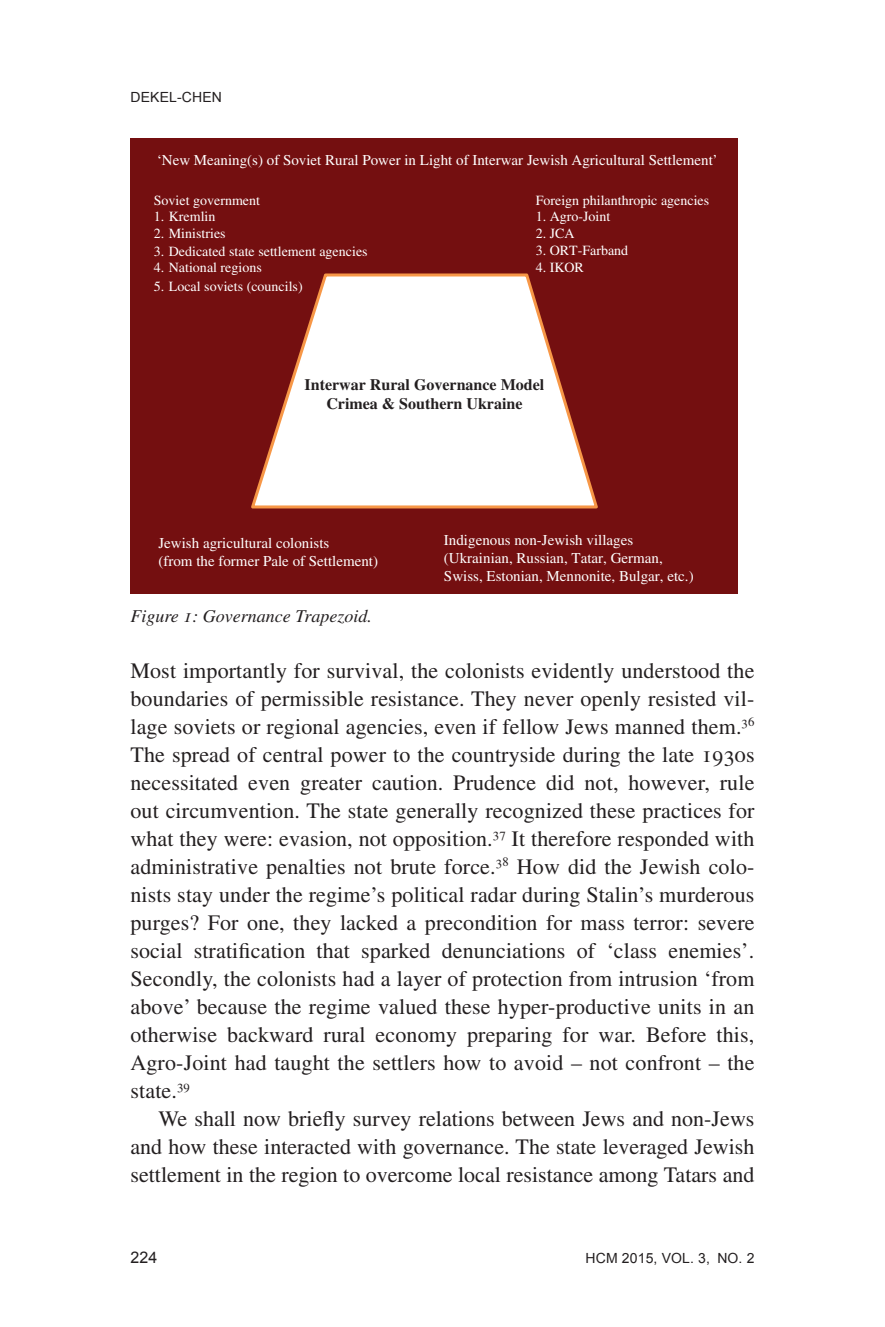
<style>
.page{position:relative;width:885px;height:1327px;background:#fff}
.page>*{position:absolute;margin:0;border:0;box-sizing:border-box;transform-origin:0 0}
.t1{font:22px/28px "Times";letter-spacing:.005em;color:#231f20;text-align:justify}
.t2{font:italic 18px "Times";color:#231f20}
.t3{font:700 16px/19.2px "Times";color:#231f20;text-align:center}
.t4{font:16px "Arial";color:#231f20}
.t5{font:15px/18px "Times";color:#fff}
.t6{font:14px "Times";color:#fff}
.t7{font:14px "Arial";letter-spacing:.01em;color:#231f20}
.s1{font-family:"Times Italic Os F";font-style:normal}
.s2{font-family:"Times Roman SC"}
</style>
<div class="page">
<div style="left:130px;top:138px;width:607px;height:455px;background:#740f10"></div>
<svg style="left:251px;top:273px;width:347px;height:236px"></svg>
<p class="t7" style="left:130px;top:88px;width:72px">DEKEL-CHEN</p>
<p class="t5" style="left:157px;top:151px;width:562px">‘New Meaning(s) of Soviet Rural Power in Light of Interwar Jewish Agricultural Settlement’</p>
<p class="t6" style="left:535px;top:192px;width:175px">Foreign philanthropic agencies</p>
<p class="t6" style="left:154px;top:209px;width:63px">1. Kremlin</p>
<p class="t6" style="left:535px;top:209px;width:76px">1. Agro-Joint</p>
<p class="t6" style="left:535px;top:225px;width:40px">2. JCA</p>
<p class="t6" style="left:535px;top:242px;width:94px">3. ORT-Farband</p>
<p class="t6" style="left:535px;top:259px;width:50px">4. IKOR</p>
<p class="t6" style="left:154px;top:192px;width:108px">Soviet government</p>
<p class="t6" style="left:154px;top:226px;width:73px">2. Ministries</p>
<p class="t6" style="left:154px;top:243px;width:215px">3. Dedicated state settlement agencies</p>
<p class="t6" style="left:154px;top:259px;width:109px">4. National regions</p>
<p class="t6" style="left:154px;top:278px;width:150px">5. Local soviets (councils)</p>
<p class="t3" style="left:304px;top:374px;width:241px">Interwar Rural Governance Model<br>Crimea &amp; Southern Ukraine</p>
<p class="t5" style="left:158px;top:534px;width:221px">Jewish agricultural colonists<br>(from the former Pale of Settlement)</p>
<p class="t5" style="left:444px;top:530px;width:251px">Indigenous non-Jewish villages (Ukrainian, Russian, Tatar, German,<br>Swiss, Estonian, Mennonite, Bulgar, etc.)</p>
<p class="t2" style="left:130px;top:606px;width:243px">Figure <span class="s1">1</span>: Governance Trapezoid.</p>
<p class="t1" style="left:130px;top:656px;width:625px">Most importantly for survival, the colonists evidently understood the boundaries of permissible resistance. They never openly resisted vil&shy;lage soviets or regional agencies, even if fellow Jews manned them.<sup>36<br></sup>The spread of central power to the countryside during the late <span class="s2">1930</span>s necessitated even greater caution. Prudence did not, however, rule out circumvention. The state generally recognized these practices for what they were: evasion, not opposition.<sup>37</sup> It therefore responded with administrative penalties not brute force.<sup>38</sup> How did the Jewish colo&shy;nists stay under the regime’s political radar during Stalin’s murderous purges? For one, they lacked a precondition for mass terror: severe social stratification that sparked denunciations of ‘class enemies’.<br>Secondly, the colonists had a layer of protection from intrusion ‘from above’ because the regime valued these hyper-productive units in an otherwise backward rural economy preparing for war. Before this, Agro-Joint had taught the settlers how to avoid – not confront – the state.<sup>39</sup></p>
<p class="t1" style="left:130px;top:1104px;width:625px;text-indent:28px">We shall now briefly survey relations between Jews and non-Jews and how these interacted with governance. The state leveraged Jewish settlement in the region to overcome local resistance among Tatars and</p>
<p class="t4" style="left:130px;top:1246px;width:29px">224</p>
<p class="t7" style="left:585px;top:1248px;width:135px">HCM 2015, VOL. 3, NO</p>
<p class="t7" style="left:738px;top:1248px;width:17px">. 2</p>
</div>
